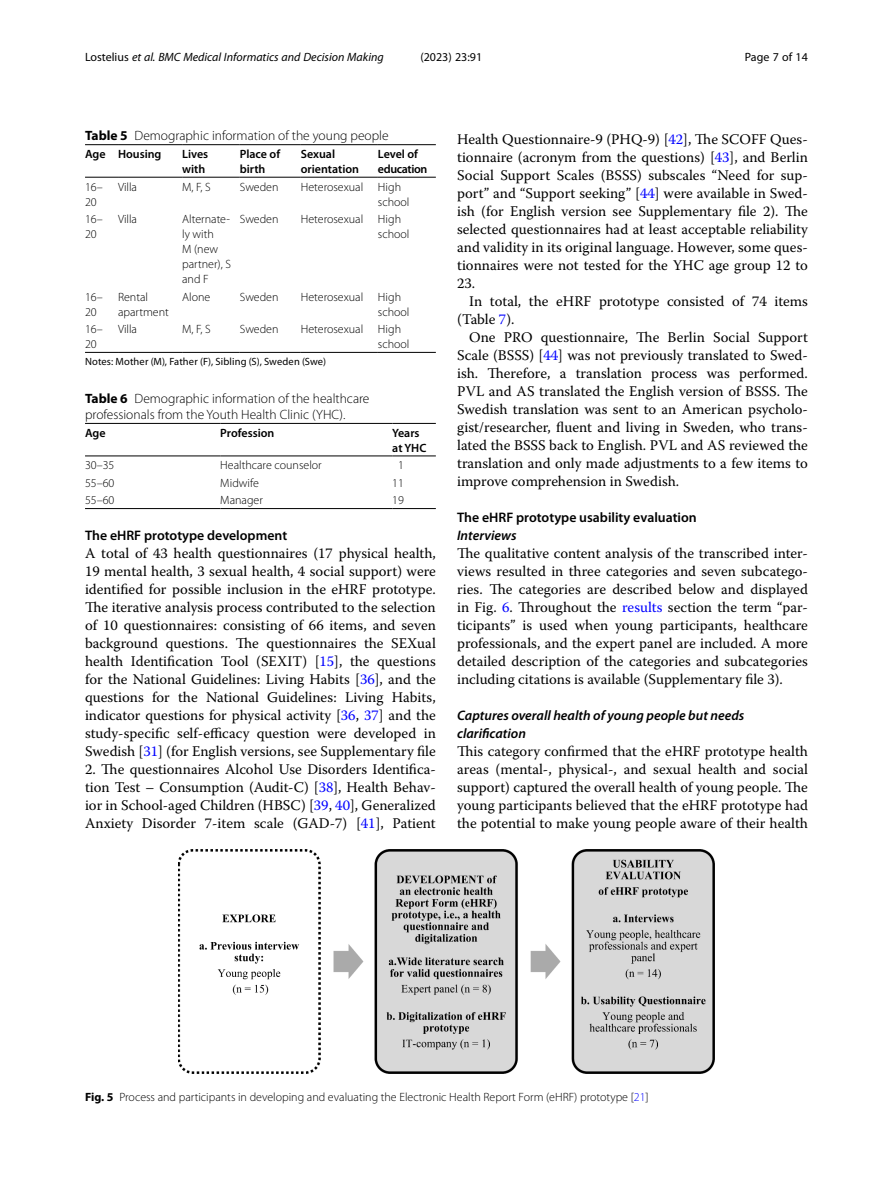
<style>
.page{position:relative;width:893px;height:1191px;background:#fff}
.page>*{position:absolute;margin:0;border:0;box-sizing:border-box;transform-origin:0 0}
.Body_Text{font:14.7px/18px "Warnock Pro";color:#000;text-align:justify}
.Body_Text_Indent{font:14.7px/18px "Warnock Pro";color:#000}
.Head_2{font:600 13.8px "Myriad Pro";color:#000}
.Head_3{font:italic 600 13.8px/18px "Myriad Pro";color:#000}
.Head_3_after_2{font:italic 600 13.8px "Myriad Pro";color:#000}
.Table_Caption{font:300 13.5px/16.5px "Myriad Pro";color:#000}
.Table_Body{font:300 12px/15px "Myriad Pro";color:#000}
.Figure_Caption{font:300 12px "Myriad Pro";color:#000}
.Table_Head{font:600 12px/15px "Myriad Pro";color:#000}
.t1{font:italic 12px "Myriad Pro";color:#000}
.t2{font:12px "Myriad Pro";color:#000}
.Table_Head-2{font:600 12px/15px "Myriad Pro";letter-spacing:-.03em;color:#000}
.Table_Body_Tab6_Deci{font:300 12px "Myriad Pro";color:#000}
.Table_Footnote{font:10.5px "Myriad Pro";letter-spacing:.01em;color:#000}
.s1{font-style:normal}
.s2{font-weight:700}
.s3{color:#00f}
</style>
<div class="page">
<hr style="left:85px;top:177px;width:33px;height:1px;background:#000">
<hr style="left:118px;top:144px;width:64px;height:1px;background:#000">
<hr style="left:118px;top:177px;width:64px;height:1px;background:#000">
<hr style="left:182px;top:144px;width:58px;height:1px;background:#000">
<hr style="left:182px;top:177px;width:58px;height:1px;background:#000">
<hr style="left:240px;top:144px;width:61px;height:1px;background:#000">
<hr style="left:240px;top:177px;width:61px;height:1px;background:#000">
<hr style="left:301px;top:144px;width:77px;height:1px;background:#000">
<hr style="left:301px;top:177px;width:77px;height:1px;background:#000">
<hr style="left:378px;top:144px;width:58px;height:1px;background:#000">
<hr style="left:378px;top:177px;width:58px;height:1px;background:#000">
<hr style="left:118px;top:352px;width:64px;height:1px;background:#000">
<hr style="left:182px;top:352px;width:58px;height:1px;background:#000">
<hr style="left:240px;top:352px;width:61px;height:1px;background:#000">
<hr style="left:301px;top:352px;width:77px;height:1px;background:#000">
<hr style="left:378px;top:352px;width:58px;height:1px;background:#000">
<hr style="left:85px;top:352px;width:33px;height:1px;background:#000">
<hr style="left:85px;top:144px;width:33px;height:1px;background:#000">
<hr style="left:85px;top:456px;width:135px;height:1px;background:#000">
<hr style="left:220px;top:423px;width:172px;height:1px;background:#000">
<hr style="left:220px;top:456px;width:172px;height:1px;background:#000">
<hr style="left:392px;top:423px;width:44px;height:1px;background:#000">
<hr style="left:392px;top:456px;width:44px;height:1px;background:#000">
<hr style="left:85px;top:508px;width:135px;height:1px;background:#000">
<hr style="left:220px;top:508px;width:172px;height:1px;background:#000">
<hr style="left:392px;top:508px;width:44px;height:1px;background:#000">
<hr style="left:85px;top:423px;width:135px;height:1px;background:#000">
<img style="left:178px;top:849px;width:536px;height:225px">
<p class="t1" style="left:85px;top:50px;width:300px"><span class="s1">Lostelius</span> et al. BMC Medical Informatics and Decision Making</p>
<p class="t2" style="left:420px;top:50px;width:63px">(2023) 23:91</p>
<p class="t2" style="left:745px;top:50px;width:65px">Page 7 of 14</p>
<p class="Table_Caption" style="left:85px;top:128px;width:305px"><span class="s2">Table 5</span> Demographic information of the young people</p>
<p class="Table_Head" style="left:85px;top:146px;width:22px">Age</p>
<p class="Table_Head" style="left:118px;top:146px;width:45px">Housing</p>
<p class="Table_Head" style="left:182px;top:146px;width:28px">Lives with</p>
<p class="Table_Head" style="left:240px;top:146px;width:42px">Place of birth</p>
<p class="Table_Head" style="left:301px;top:146px;width:60px">Sexual orientation</p>
<p class="Table_Head-2" style="left:378px;top:146px;width:51px">Level of education</p>
<p class="Table_Body" style="left:85px;top:179px;width:19px">16–<br>20</p>
<p class="Table_Body" style="left:118px;top:179px;width:21px">Villa</p>
<p class="Table_Body" style="left:182px;top:179px;width:30px">M, F, S</p>
<p class="Table_Body" style="left:240px;top:179px;width:40px">Sweden</p>
<p class="Table_Body" style="left:301px;top:179px;width:64px">Heterosexual</p>
<p class="Table_Body" style="left:378px;top:179px;width:33px">High school</p>
<p class="Table_Body" style="left:85px;top:212px;width:19px">16–<br>20</p>
<p class="Table_Body" style="left:118px;top:212px;width:21px">Villa</p>
<p class="Table_Body" style="left:182px;top:212px;width:50px">Alternate&shy;ly with<br>M (new partner), S and F</p>
<p class="Table_Body" style="left:240px;top:212px;width:40px">Sweden</p>
<p class="Table_Body" style="left:301px;top:212px;width:64px">Heterosexual</p>
<p class="Table_Body" style="left:378px;top:212px;width:33px">High school</p>
<p class="Table_Body" style="left:85px;top:289px;width:19px">16–<br>20</p>
<p class="Table_Body" style="left:118px;top:289px;width:52px">Rental apartment</p>
<p class="Table_Body" style="left:182px;top:289px;width:30px">Alone</p>
<p class="Table_Body" style="left:240px;top:289px;width:40px">Sweden</p>
<p class="Table_Body" style="left:301px;top:289px;width:64px">Heterosexual</p>
<p class="Table_Body" style="left:378px;top:289px;width:33px">High school</p>
<p class="Table_Body" style="left:85px;top:322px;width:19px">16–<br>20</p>
<p class="Table_Body" style="left:118px;top:322px;width:21px">Villa</p>
<p class="Table_Body" style="left:182px;top:322px;width:30px">M, F, S</p>
<p class="Table_Body" style="left:240px;top:322px;width:40px">Sweden</p>
<p class="Table_Body" style="left:301px;top:322px;width:64px">Heterosexual</p>
<p class="Table_Body" style="left:378px;top:322px;width:33px">High school</p>
<p class="Table_Footnote" style="left:85px;top:354px;width:242px">Notes: Mother (M), Father (F), Sibling (S), Sweden (Swe)</p>
<p class="Table_Caption" style="left:85px;top:390px;width:286px"><span class="s2">Table 6</span> Demographic information of the healthcare professionals from the Youth Health Clinic (YHC).</p>
<p class="Table_Head" style="left:85px;top:425px;width:22px">Age</p>
<p class="Table_Head" style="left:220px;top:425px;width:56px">Profession</p>
<p class="Table_Head" style="left:392px;top:425px;width:36px">Years at YHC</p>
<p class="Table_Body" style="left:85px;top:458px;width:31px">30–35</p>
<p class="Table_Body" style="left:220px;top:458px;width:103px">Healthcare counselor</p>
<p class="Table_Body_Tab6_Deci" style="left:398px;top:459px;width:7px">1</p>
<p class="Table_Body" style="left:85px;top:475px;width:31px">55–60</p>
<p class="Table_Body" style="left:220px;top:475px;width:40px">Midwife</p>
<p class="Table_Body_Tab6_Deci" style="left:392px;top:476px;width:13px">11</p>
<p class="Table_Body" style="left:85px;top:493px;width:31px">55–60</p>
<p class="Table_Body" style="left:220px;top:493px;width:44px">Manager</p>
<p class="Table_Body_Tab6_Deci" style="left:392px;top:494px;width:13px">19</p>
<p class="Head_2" style="left:85px;top:527px;width:204px">The eHRF prototype development</p>
<p class="Body_Text" style="left:85px;top:544px;width:352px">A total of 43 health questionnaires (17 physical health, 19 mental health, 3 sexual health, 4 social support) were identified for possible inclusion in the eHRF prototype.<br>The iterative analysis process contributed to the selection of 10 questionnaires: consisting of 66 items, and seven background questions. The questionnaires the SEXual health Identification Tool (SEXIT) [<span class="s3">15</span>], the questions for the National Guidelines: Living Habits [<span class="s3">36</span>], and the questions for the National Guidelines: Living Habits, indicator questions for physical activity [<span class="s3">36</span>, <span class="s3">37</span>] and the study-specific self-efficacy question were developed in Swedish [<span class="s3">31</span>] (for English versions, see Supplementary file</p>
<p class="Body_Text" style="left:85px;top:760px;width:352px">2. The questionnaires Alcohol Use Disorders Identifica&shy;tion Test – Consumption (Audit-C) [<span class="s3">38</span>], Health Behav&shy;ior in School-aged Children (HBSC) [<span class="s3">39</span>, <span class="s3">40</span>], Generalized Anxiety Disorder 7-item scale (GAD-7) [<span class="s3">41</span>], Patient</p>
<p class="Body_Text" style="left:457px;top:130px;width:352px">Health Questionnaire-9 (PHQ-9) [<span class="s3">42</span>], The SCOFF Ques&shy;tionnaire (acronym from the questions) [<span class="s3">43</span>], and Berlin Social Support Scales (BSSS) subscales “Need for sup&shy;port” and “Support seeking” [<span class="s3">44</span>] were available in Swed&shy;ish (for English version see Supplementary file 2). The selected questionnaires had at least acceptable reliability and validity in its original language. However, some ques&shy;tionnaires were not tested for the YHC age group 12 to 23.</p>
<p class="Body_Text_Indent" style="left:457px;top:292px;width:352px;text-indent:12px">In total, the eHRF prototype consisted of 74 items (Table <span class="s3">7</span>).</p>
<p class="Body_Text_Indent" style="left:457px;top:328px;width:352px;text-align:justify;text-indent:12px">One PRO questionnaire, The Berlin Social Support Scale (BSSS) [<span class="s3">44</span>] was not previously translated to Swed&shy;ish. Therefore, a translation process was performed.<br>PVL and AS translated the English version of BSSS. The Swedish translation was sent to an American psycholo&shy;gist/researcher, fluent and living in Sweden, who trans&shy;lated the BSSS back to English. PVL and AS reviewed the translation and only made adjustments to a few items to improve comprehension in Swedish.</p>
<p class="Head_2" style="left:457px;top:509px;width:241px">The eHRF prototype usability evaluation</p>
<p class="Head_3_after_2" style="left:457px;top:527px;width:61px">Interviews</p>
<p class="Body_Text" style="left:457px;top:544px;width:352px">The qualitative content analysis of the transcribed inter&shy;views resulted in three categories and seven subcatego&shy;ries. The categories are described below and displayed in Fig. <span class="s3">6</span>. Throughout the <span class="s3">results</span> section the term “par&shy;ticipants” is used when young participants, healthcare professionals, and the expert panel are included. A more detailed description of the categories and subcategories including citations is available (Supplementary file 3).</p>
<p class="Head_3" style="left:457px;top:706px;width:289px">Captures overall health of young people but needs clarification</p>
<p class="Body_Text" style="left:457px;top:742px;width:352px">This category confirmed that the eHRF prototype health areas (mental-, physical-, and sexual health and social support) captured the overall health of young people. The young participants believed that the eHRF prototype had the potential to make young people aware of their health</p>
<p class="Figure_Caption" style="left:85px;top:1090px;width:565px"><span class="s2">Fig. 5</span> Process and participants in developing and evaluating the Electronic Health Report Form (eHRF) prototype [<span class="s3">21</span>]</p>
</div>
